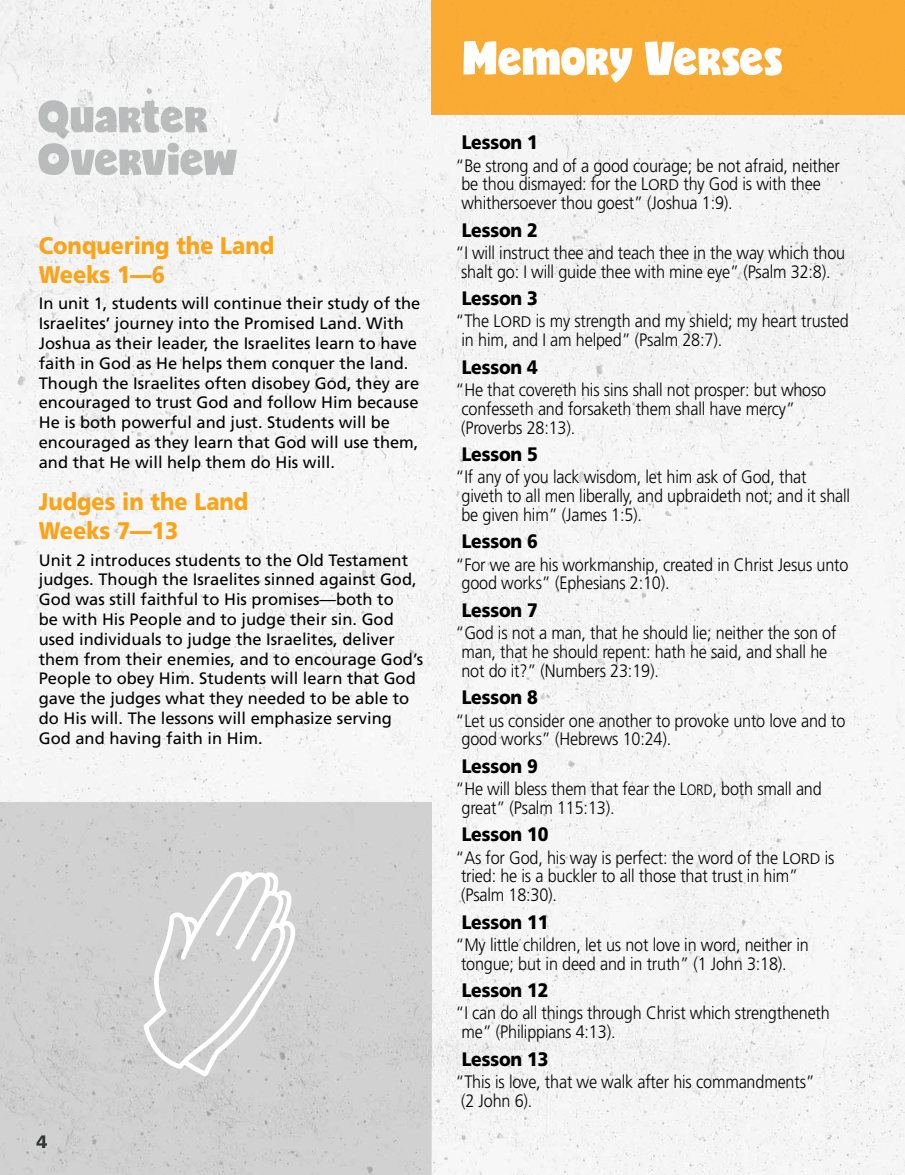
<style>
.page{position:relative;width:905px;height:1175px;background:#fff}
.page>*{position:absolute;margin:0;border:0;box-sizing:border-box;transform-origin:0 0}
.t1{font:900 24px/28.8px "Frutiger LT Std";color:#faa41a;scale:.9 1}
.t2{font:900 19.5px "Frutiger LT Std";letter-spacing:-.01em;color:#000;scale:.9 1}
.t3{font:300 18px/18.8px "Frutiger LT Std";letter-spacing:-.01em;color:#000;scale:.9 1}
.t4{font:16.5px/19.8px "Frutiger LT Std";color:#000}
.s1{font-size:15.3px}
.s2{font-size:15px}
</style>
<div class="page">
<div style="left:0;top:0;width:266px;height:801px;background:#f5f5f5"></div>
<div style="left:0;top:801px;width:904px;height:53px;background:#f5f5f5"></div>
<div style="left:266px;top:0;width:213px;height:320px;background:#f5f5f5"></div>
<div style="left:266px;top:320px;width:532px;height:267px;background:#f5f5f5"></div>
<div style="left:266px;top:587px;width:638px;height:214px;background:#f6f6f6"></div>
<div style="left:431px;top:854px;width:473px;height:320px;background:#f5f5f5"></div>
<div style="left:479px;top:114px;width:319px;height:207px;background:#f4f4f4"></div>
<div style="left:798px;top:114px;width:106px;height:474px;background:#f4f4f4"></div>
<img style="left:904px;top:0;width:1px;height:107px">
<div style="left:0;top:802px;width:431px;height:372px;background:#d1d1d1"></div>
<img style="left:38px;top:143px;width:165px;height:32px">
<img style="left:38px;top:100px;width:121px;height:39px">
<svg style="left:36px;top:1135px;width:11px;height:13px"></svg>
<svg style="left:143px;top:871px;width:152px;height:205px;background:#d6d6d6"></svg>
<div style="left:431px;top:0;width:473px;height:114px;background:#f9ab34"></div>
<svg style="left:463px;top:41px;width:318px;height:41px"></svg>
<h1 class="t1" style="left:39px;top:231px;width:263px">Conquering the Land<br>Weeks 1—6</h1>
<p class="t4" style="left:39px;top:294px;width:383px">In unit 1, students will continue their study of the Israelites’ journey into the Promised Land. With Joshua as their leader, the Israelites learn to have faith in God as He helps them conquer the land.<br>Though the Israelites often disobey God, they are encouraged to trust God and follow Him because He is both powerful and just. Students will be encouraged as they learn that God will use them, and that He will help them do His will.</p>
<h1 class="t1" style="left:39px;top:487px;width:234px">Judges in the Land<br>Weeks 7—13</h1>
<p class="t4" style="left:39px;top:550px;width:386px">Unit 2 introduces students to the Old Testament judges. Though the Israelites sinned against God, God was still faithful to His promises—both to<br>be with His People and to judge their sin. God used individuals to judge the Israelites, deliver them from their enemies, and to encourage God’s People to obey Him. Students will learn that God gave the judges what they needed to be able to do His will. The lessons will emphasize serving God and having faith in Him.</p>
<p class="t2" style="left:461px;top:131px;width:86px">Lesson 1</p>
<p class="t3" style="left:461px;top:156px;width:422px;text-indent:-6px">“Be strong and of a good courage; be not afraid, neither be thou dismayed: for the L<span class="s1">ORD</span> thy God is with thee whithersoever thou goest” (Joshua 1:9).</p>
<p class="t2" style="left:461px;top:218px;width:86px">Lesson 2</p>
<p class="t3" style="left:455px;top:244px;width:434px;text-align:center">“I will instruct thee and teach thee in the way which thou shalt go: I will guide thee with mine eye” (Psalm 32:8).</p>
<p class="t2" style="left:461px;top:286px;width:86px">Lesson 3</p>
<p class="t3" style="left:461px;top:312px;width:432px;text-indent:-6px">“The L<span class="s1">ORD</span> is my strength and my shield; my heart trusted in him, and I am helped” (Psalm 28:7).</p>
<p class="t2" style="left:461px;top:355px;width:86px">Lesson 4</p>
<p class="t3" style="left:461px;top:381px;width:407px;text-indent:-6px">“He that covereth his sins shall not prosper: but whoso confesseth and forsaketh them shall have mercy” (Proverbs 28:13).</p>
<p class="t2" style="left:461px;top:442px;width:86px">Lesson 5</p>
<p class="t3" style="left:461px;top:468px;width:433px;text-indent:-6px">“If any of you lack wisdom, let him ask of God, that giveth to all men liberally, and upbraideth not; and it shall be given him” (James 1:5).</p>
<p class="t2" style="left:461px;top:530px;width:86px">Lesson 6</p>
<p class="t3" style="left:461px;top:555px;width:431px;text-indent:-6px">“For we are his workmanship, created in Christ Jesus unto good works” (Ephesians 2:10).</p>
<p class="t2" style="left:461px;top:598px;width:86px">Lesson 7</p>
<p class="t3" style="left:461px;top:624px;width:418px;text-indent:-6px">“God is not a man, that he should lie; neither the son of man, that he should repent: hath he said, and shall he not do it?” (Numbers 23:19).</p>
<p class="t2" style="left:461px;top:685px;width:86px">Lesson 8</p>
<p class="t3" style="left:461px;top:711px;width:428px;text-indent:-6px">“Let us consider one another to provoke unto love and to good works” (Hebrews 10:24).</p>
<p class="t2" style="left:461px;top:754px;width:86px">Lesson 9</p>
<p class="t3" style="left:461px;top:779px;width:402px;text-indent:-6px">“He will bless them that fear the L<span class="s2">ORD</span>, both small and great” (Psalm 115:13).</p>
<p class="t2" style="left:461px;top:822px;width:98px">Lesson 10</p>
<p class="t3" style="left:461px;top:848px;width:416px;text-indent:-5px">“As for God, his way is perfect: the word of the L<span class="s1">ORD</span> is tried: he is a buckler to all those that trust in him” (Psalm 18:30).</p>
<p class="t2" style="left:461px;top:910px;width:98px">Lesson 11</p>
<p class="t3" style="left:461px;top:935px;width:388px;text-indent:-5px">“My little children, let us not love in word, neither in tongue; but in deed and in truth” (1 John 3:18).</p>
<p class="t2" style="left:461px;top:978px;width:98px">Lesson 12</p>
<p class="t3" style="left:461px;top:1004px;width:411px;text-indent:-6px">“I can do all things through Christ which strengtheneth me” (Philippians 4:13).</p>
<p class="t2" style="left:461px;top:1047px;width:98px">Lesson 13</p>
<p class="t3" style="left:461px;top:1072px;width:394px;text-indent:-6px">“This is love, that we walk after his commandments” (2 John 6).</p>
</div>
